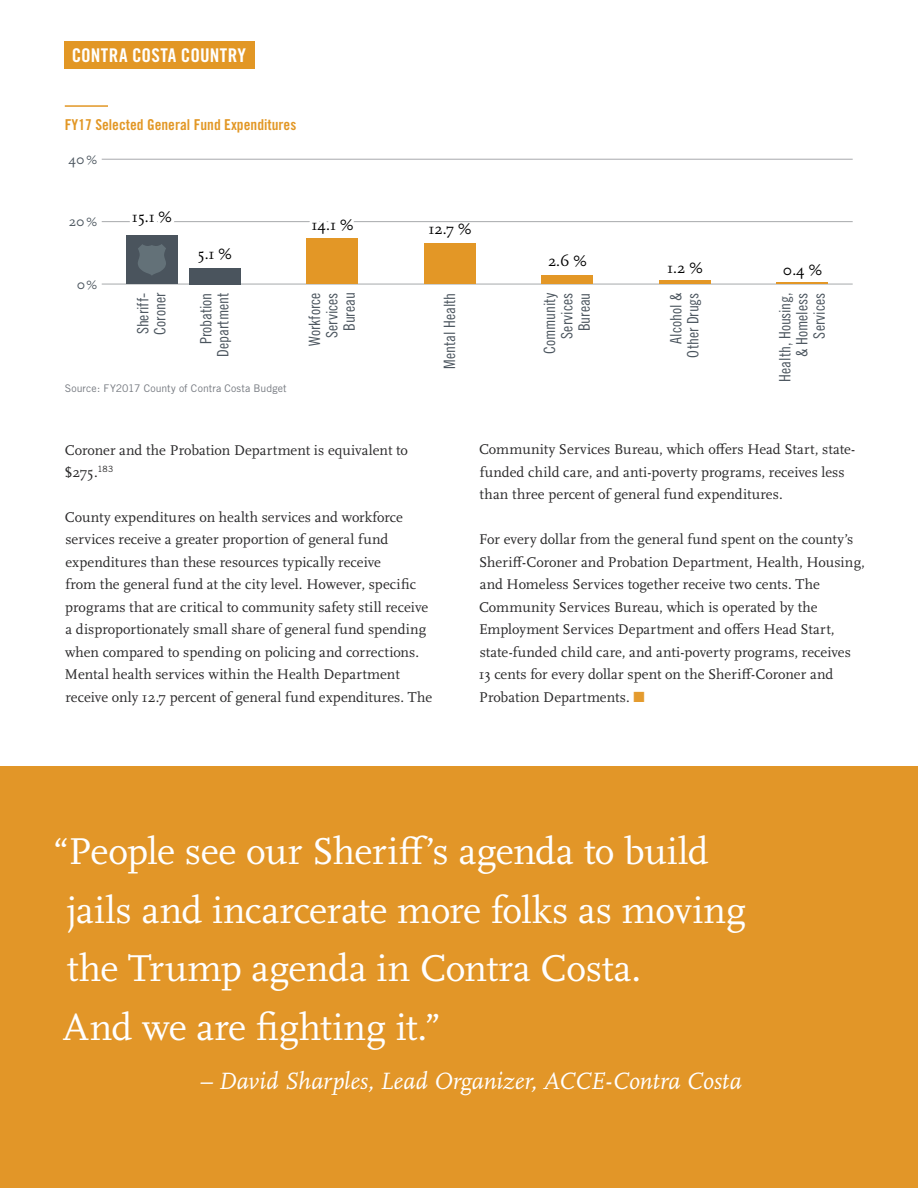
<style>
.page{position:relative;width:918px;height:1188px;background:#fff}
.page>*{position:absolute;margin:0;border:0;box-sizing:border-box;transform-origin:0 0}
.t1{font:39px/58.5px "Scala Pro";letter-spacing:-.01em;color:#fff}
.t2{font:italic 24.6px "Scala Pro";color:#fff}
.t3{font:18.9px "Trade Gothic Bold Cond Twenty";letter-spacing:.005em;color:#fff}
.t4{font:15.6px/17.2px "Trade Gothic Cond Eighteen";color:#4a545d;text-align:right}
.t5{font:15.6px "FF Scala";color:#000}
.t6{font:15px "Trade Gothic Bold Cond Twenty";color:#e29725}
.t7{font:14.7px/22.5px "Scala Pro";letter-spacing:.005em;color:#292829}
.t8{font:14.1px "FF Scala";color:#4a545d}
.t9{font:10.5px "Trade Gothic";letter-spacing:.005em;color:#74787f}
.s1{font-size:12.45px}
.s2{color:#e49b2e}
</style>
<div class="page">
<hr style="left:102px;top:284px;width:751px;height:1px;background:#a7a9ac">
<hr style="left:102px;top:221px;width:751px;height:1px;background:#a7a9ac">
<hr style="left:102px;top:159px;width:751px;height:1px;background:#a7a9ac">
<div style="left:424px;top:243px;width:52px;height:41px;background:#e39726"></div>
<div style="left:189px;top:268px;width:52px;height:16px;background:#4a545d"></div>
<div style="left:542px;top:276px;width:51px;height:8px;background:#e39726"></div>
<hr style="left:659px;top:280px;width:52px;height:4px;background:#e39726">
<hr style="left:777px;top:283px;width:51px;height:1px;background:#e39726">
<div style="left:307px;top:239px;width:51px;height:45px;background:#e39726"></div>
<svg style="left:306px;top:221px;width:59px;height:19px"></svg>
<div style="left:126px;top:236px;width:52px;height:48px;background:#4a545d"></div>
<svg style="left:127px;top:221px;width:56px;height:2px"></svg>
<svg style="left:138px;top:244px;width:28px;height:31px"></svg>
<div style="left:65px;top:41px;width:190px;height:28px;background:#e29725"></div>
<div style="left:0;top:767px;width:918px;height:421px;background:#e29628"></div>
<hr style="left:65px;top:105px;width:43px;height:2px;background:#e29725">
<p class="t3" style="left:72px;top:44px;width:176px">CONTRA COSTA COUNTRY</p>
<p class="t6" style="left:65px;top:116px;width:233px">FY17 Selected General Fund Expenditures</p>
<p class="t8" style="left:68px;top:152px;width:30px">40<span class="s1">%</span></p>
<p class="t8" style="left:69px;top:214px;width:30px">20<span class="s1">%</span></p>
<p class="t8" style="left:77px;top:276px;width:22px">0<span class="s1">%</span></p>
<p class="t5" style="left:132px;top:209px;width:41px">15.1 %</p>
<p class="t4" style="left:134px;top:335px;width:43px;text-align:left;rotate:-90deg">Sheriff-<br>Coroner</p>
<p class="t5" style="left:198px;top:245px;width:35px">5.1 %</p>
<p class="t4" style="left:197px;top:357px;width:66px;rotate:-90deg">Probation<br>Department</p>
<p class="t9" style="left:65px;top:381px;width:223px">Source: FY2017 County of Contra Costa Budget</p>
<p class="t5" style="left:312px;top:216px;width:43px">14.1 %</p>
<p class="t4" style="left:306px;top:346px;width:55px;rotate:-90deg">Workforce<br>Services<br>Bureau</p>
<p class="t5" style="left:428px;top:220px;width:45px">12.7 %</p>
<p class="t4" style="left:441px;top:369px;width:78px;rotate:-90deg">Mental Health</p>
<p class="t5" style="left:548px;top:253px;width:40px">2.6 %</p>
<p class="t4" style="left:541px;top:354px;width:62px;rotate:-90deg">Community<br>Services<br>Bureau</p>
<p class="t5" style="left:667px;top:259px;width:37px">1.2 %</p>
<p class="t4" style="left:667px;top:358px;width:66px;rotate:-90deg">Alcohol &amp;<br>Other Drugs</p>
<p class="t5" style="left:783px;top:262px;width:41px">0.4 %</p>
<p class="t4" style="left:776px;top:382px;width:90px;rotate:-90deg">Health, Housing, &amp; Homeless<br>Services</p>
<p class="t7" style="left:65px;top:439px;width:345px">Coroner and the Probation Department is equivalent to $275.<sup>183</sup></p>
<p class="t7" style="left:65px;top:506px;width:369px">County expenditures on health services and workforce services receive a greater proportion of general fund expenditures than these resources typically receive<br>from the general fund at the city level. However, specific programs that are critical to community safety still receive a disproportionately small share of general fund spending when compared to spending on policing and corrections.<br>Mental health services within the Health Department receive only 12.7 percent of general fund expenditures. The</p>
<p class="t7" style="left:479px;top:439px;width:378px">Community Services Bureau, which offers Head Start, state&shy;funded child care, and anti-poverty programs, receives less than three percent of general fund expenditures.</p>
<p class="t7" style="left:479px;top:529px;width:388px">For every dollar from the general fund spent on the county’s Sheriff-Coroner and Probation Department, Health, Housing, and Homeless Services together receive two cents. The Community Services Bureau, which is operated by the Employment Services Department and offers Head Start, state-funded child care, and anti-poverty programs, receives 13 cents for every dollar spent on the Sheriff-Coroner and Probation Departments. <span class="s2">■</span></p>
<h1 class="t1" style="left:53px;top:822px;width:694px">“People see our Sheriff’s agenda to build jails and incarcerate more folks as moving the Trump agenda in Contra Costa.<br>And we are fighting it.”</h1>
<h2 class="t2" style="left:200px;top:1067px;width:544px">– David Sharples, Lead Organizer, ACCE-Contra Costa</h2>
</div>
